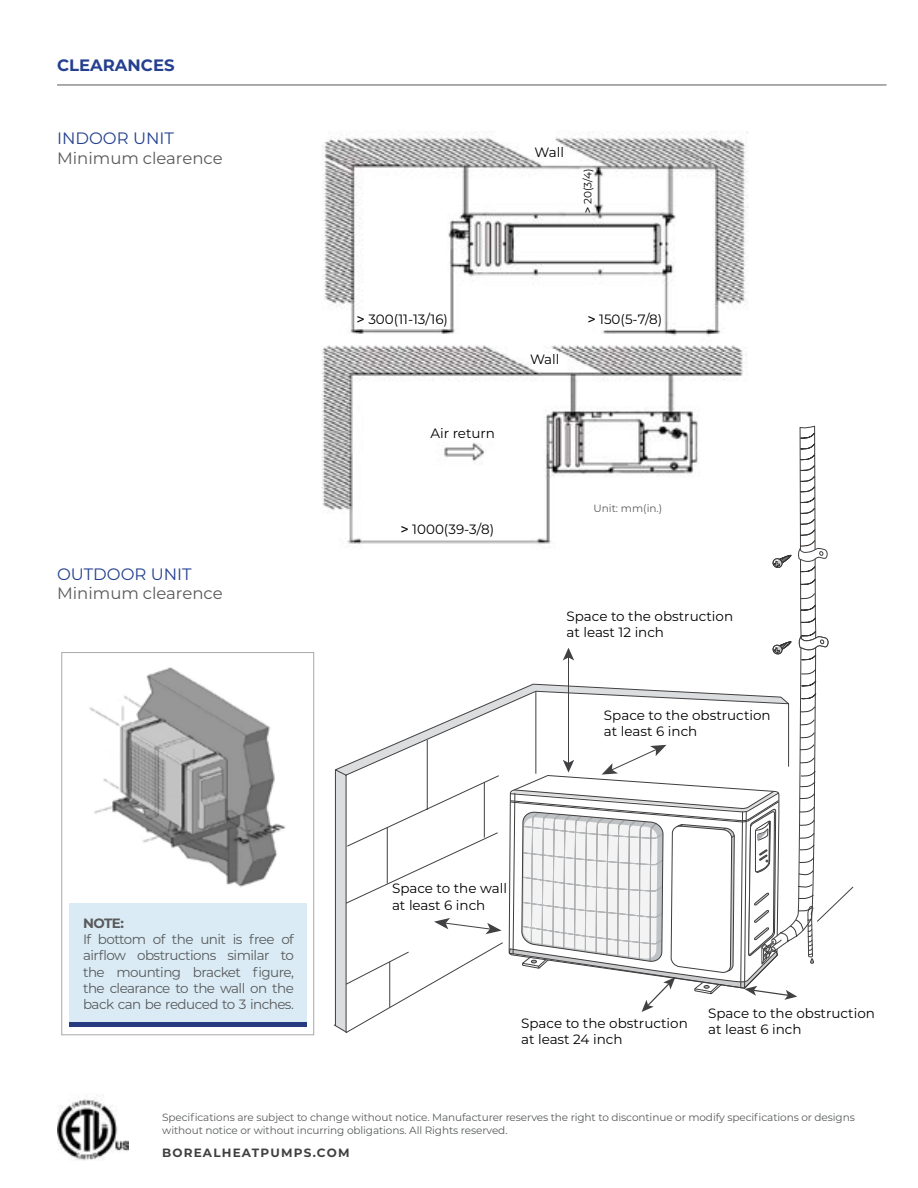
<style>
.page{position:relative;width:918px;height:1188px;background:#fff}
.page>*{position:absolute;margin:0;border:0;box-sizing:border-box;transform-origin:0 0}
.t1{font:16.5px "Montserrat";color:#58595b}
.t2{font:16.5px "Montserrat";color:#25408f}
.t3{font:700 16.5px "Montserrat";color:#25408f}
.t4{font:13.5px/16.2px "Montserrat";color:#000}
.t5{font:13.5px/16.2px "Montserrat";letter-spacing:-.04em;color:#585a5b;text-align:justify}
.t6{font:700 13.5px "Montserrat";color:#585a5b}
.t7{font:700 12px "Montserrat";letter-spacing:.1em;color:#414042}
.t8{font:10.5px/12.6px "Montserrat";letter-spacing:-.01em;color:#585a5b}
.t9{font:10.5px "Montserrat";color:#58595b}
.t10{font:10.5px "Montserrat";color:#000}
.s1{font-family:"Arial"}
</style>
<div class="page">
<img style="left:321px;top:139px;width:12px;height:371px">
<div style="left:61px;top:652px;width:253px;height:383px;border:1px solid #a7a9ac"></div>
<img style="left:90px;top:667px;width:196px;height:220px">
<hr style="left:57px;top:85px;width:829px;height:1px;background:#58595b">
<div style="left:70px;top:903px;width:237px;height:28px;background:#daebf5"></div>
<div style="left:70px;top:931px;width:237px;height:91px;background:#daebf5"></div>
<div style="left:70px;top:1022px;width:237px;height:5px;background:#263b80"></div>
<svg style="left:333px;top:84px;width:520px;height:949px"></svg>
<img style="left:57px;top:1095px;width:72px;height:65px">
<p class="t3" style="left:57px;top:53px;width:119px">CLEARANCES</p>
<p class="t2" style="left:57px;top:127px;width:118px">INDOOR UNIT</p>
<p class="t1" style="left:57px;top:146px;width:167px">Minimum clearence</p>
<p class="t2" style="left:57px;top:562px;width:136px">OUTDOOR UNIT</p>
<p class="t1" style="left:57px;top:582px;width:167px">Minimum clearence</p>
<p class="t6" style="left:83px;top:913px;width:42px">NOTE:</p>
<p class="t5" style="left:83px;top:931px;width:212px">If bottom of the unit is free of airflow obstructions similar to the mounting bracket figure, the clearance to the wall on the back can be reduced to 3 inches.</p>
<p class="t4" style="left:535px;top:144px;width:31px">Wall</p>
<p class="t10" style="left:581px;top:213px;width:46px;rotate:-90deg"><span class="s1">&gt;</span> 20(3/4)</p>
<p class="t4" style="left:357px;top:310px;width:93px"><span class="s1">&gt;</span> 300(11-13/16)</p>
<p class="t4" style="left:588px;top:310px;width:76px"><span class="s1">&gt;</span> 150(5-7/8)</p>
<p class="t4" style="left:430px;top:424px;width:66px">Air return</p>
<p class="t4" style="left:401px;top:521px;width:95px"><span class="s1">&gt;</span> 1000(39-3/8)</p>
<p class="t4" style="left:530px;top:350px;width:31px">Wall</p>
<p class="t9" style="left:593px;top:501px;width:70px">Unit: mm(in.)</p>
<p class="t4" style="left:566px;top:608px;width:168px">Space to the obstruction at least 12 inch</p>
<p class="t4" style="left:604px;top:706px;width:168px">Space to the obstruction at least 6 inch</p>
<p class="t4" style="left:392px;top:880px;width:117px">Space to the wall at least 6 inch</p>
<p class="t4" style="left:521px;top:1014px;width:168px">Space to the obstruction at least 24 inch</p>
<p class="t4" style="left:708px;top:1004px;width:168px">Space to the obstruction at least 6 inch</p>
<p class="t8" style="left:162px;top:1111px;width:694px">Specifications are subject to change without notice. Manufacturer reserves the right to discontinue or modify specifications or designs without notice or without incurring obligations. All Rights reserved.</p>
<p class="t7" style="left:162px;top:1144px;width:189px">BOREALHEATPUMPS.COM</p>
</div>
